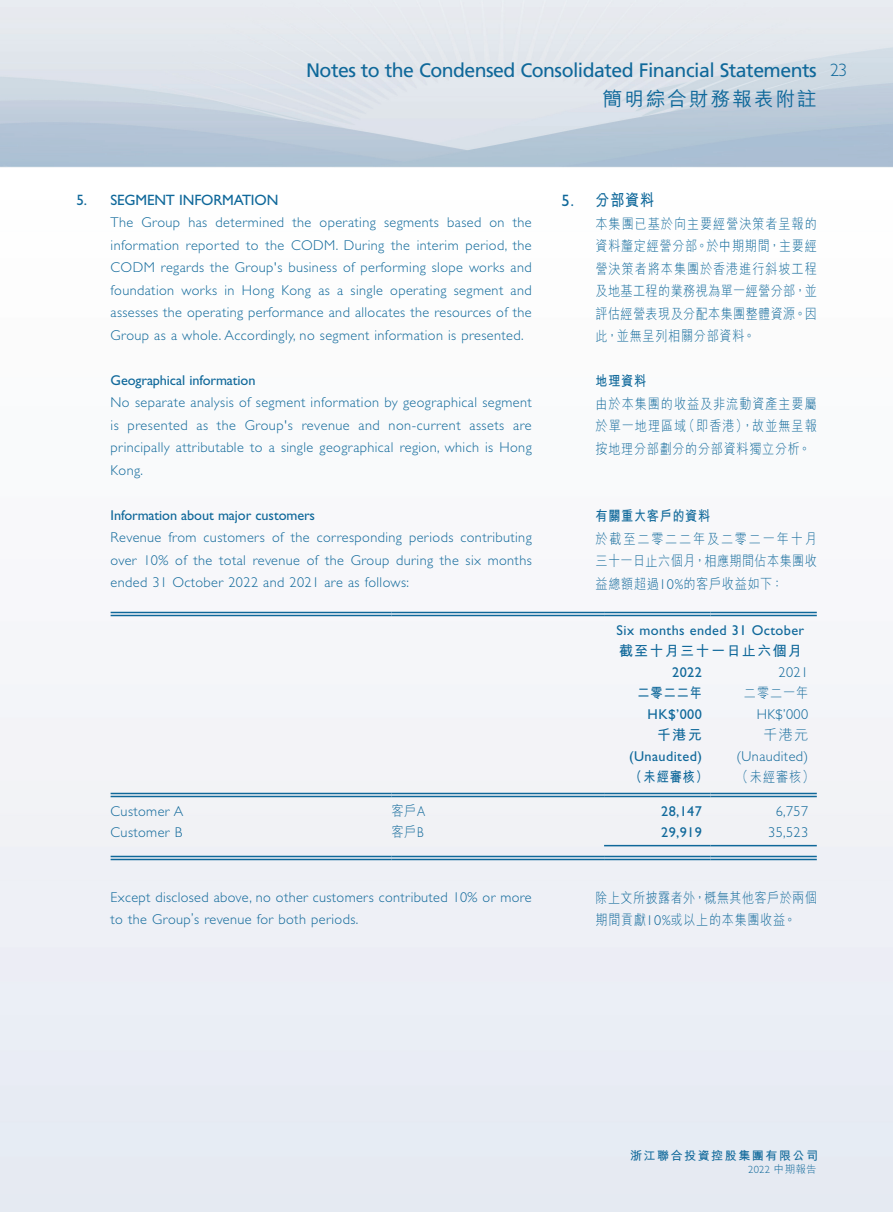
<style>
.page{position:relative;width:893px;height:1212px;background:#fff}
.page>*{position:absolute;margin:0;border:0;box-sizing:border-box;transform-origin:0 0}
.t1{font:19.5px "Frutiger LT Std";letter-spacing:-.025em;color:#0f689a}
.t2{font:19.5px "M Hei HK Medium E Ten B5 H";letter-spacing:.11em;color:#0f689a}
.t3{font:300 18px "Gill Sans Std";color:#0f689a}
.t4{font:16.5px "M Hei HK Bold E Ten B5 H";color:#0f689a;scale:.85 1}
.t5{font:15px "Gill Sans Std";letter-spacing:-.01em;color:#0f689a}
.t6{font:300 14.25px/22.5px "Gill Sans Std";letter-spacing:.03em;color:#0f689a;text-align:justify}
.t7{font:14.25px/22.5px "M Hei HK Light E Ten B5 H";letter-spacing:.06em;color:#0f689a;text-align:justify;scale:.85 1}
.t8{font:14.25px "Gill Sans Std";letter-spacing:-.005em;color:#0f689a}
.t9{font:14.25px/22.5px "M Hei HK Light E Ten B5 H";letter-spacing:.035em;color:#0f689a;scale:.85 1}
.t10{font:14.25px "Gill Sans Std";letter-spacing:.03em;color:#0f689a}
.t11{font:14.25px "M Hei HK Bold E Ten B5 H";letter-spacing:.08em;color:#0f689a;scale:.85 1}
.t12{font:14.25px "M Hei HK Bold E Ten B5 H";letter-spacing:.08em;color:#0f689a}
.t13{font:14.25px "M Hei HK Bold E Ten B5 H";letter-spacing:.06em;color:#0f689a;scale:.85 1}
.t14{font:14.25px "M Hei HK Light E Ten B5 H";letter-spacing:.06em;color:#0f689a}
.t15{font:12px "M Hei HK Bold E Ten B5 H";letter-spacing:.13em;color:#0f689a}
.t16{font:300 10.5px "Gill Sans Std";color:#0f689a}
.s1{font-family:"Gill Sans Std"}
.s2{font-family:"Gill Sans Std";font-weight:300}
.s3{font-family:"M Hei HK Light E Ten B5 H";font-weight:400}
</style>
<div class="page">
<img style="left:0;top:0;width:892px;height:1212px">
<hr style="left:111px;top:612px;width:280px;height:1px;background:#0f689a">
<hr style="left:111px;top:615px;width:280px;height:1px;background:#0f689a">
<hr style="left:391px;top:612px;width:213px;height:1px;background:#0f689a">
<hr style="left:391px;top:615px;width:213px;height:1px;background:#0f689a">
<hr style="left:604px;top:612px;width:106px;height:1px;background:#0f689a">
<hr style="left:604px;top:615px;width:106px;height:1px;background:#0f689a">
<hr style="left:710px;top:612px;width:106px;height:1px;background:#0f689a">
<hr style="left:710px;top:615px;width:106px;height:1px;background:#0f689a">
<hr style="left:111px;top:793px;width:280px;height:1px;background:#0f689a">
<hr style="left:111px;top:796px;width:280px;height:1px;background:#0f689a">
<hr style="left:391px;top:793px;width:213px;height:1px;background:#0f689a">
<hr style="left:391px;top:796px;width:213px;height:1px;background:#0f689a">
<hr style="left:604px;top:793px;width:106px;height:1px;background:#0f689a">
<hr style="left:604px;top:796px;width:106px;height:1px;background:#0f689a">
<hr style="left:710px;top:793px;width:106px;height:1px;background:#0f689a">
<hr style="left:710px;top:796px;width:106px;height:1px;background:#0f689a">
<hr style="left:604px;top:845px;width:106px;height:1px;background:#0f689a">
<hr style="left:710px;top:845px;width:106px;height:1px;background:#0f689a">
<hr style="left:111px;top:856px;width:280px;height:1px;background:#0f689a">
<hr style="left:111px;top:859px;width:280px;height:1px;background:#0f689a">
<hr style="left:391px;top:856px;width:213px;height:1px;background:#0f689a">
<hr style="left:391px;top:859px;width:213px;height:1px;background:#0f689a">
<hr style="left:604px;top:856px;width:106px;height:1px;background:#0f689a">
<hr style="left:604px;top:859px;width:106px;height:1px;background:#0f689a">
<hr style="left:710px;top:856px;width:106px;height:1px;background:#0f689a">
<hr style="left:710px;top:859px;width:106px;height:1px;background:#0f689a">
<h1 class="t1" style="left:306px;top:62px;width:512px">Notes to the Condensed Consolidated Financial Statements</h1>
<h1 class="t2" style="left:602px;top:91px;width:215px">簡明綜合財務報表附註</h1>
<p class="t3" style="left:830px;top:63px;width:19px">23</p>
<p class="t5" style="left:77px;top:194px;width:203px">5. SEGMENT INFORMATION</p>
<p class="t6" style="left:111px;top:213px;width:422px">The Group has determined the operating segments based on the information reported to the CODM. During the interim period, the CODM regards the Group's business of performing slope works and foundation works in Hong Kong as a single operating segment and assesses the operating performance and allocates the resources of the Group as a whole. Accordingly, no segment information is presented.</p>
<p class="t8" style="left:111px;top:375px;width:146px">Geographical information</p>
<p class="t6" style="left:111px;top:393px;width:422px">No separate analysis of segment information by geographical segment is presented as the Group's revenue and non-current assets are principally attributable to a single geographical region, which is Hong Kong.</p>
<p class="t8" style="left:111px;top:510px;width:206px">Information about major customers</p>
<p class="t6" style="left:111px;top:528px;width:422px">Revenue from customers of the corresponding periods contributing over 10% of the total revenue of the Group during the six months ended 31 October 2022 and 2021 are as follows:</p>
<p class="t4" style="left:561px;top:194px;width:110px"><span class="s1">5.</span> 分部資料</p>
<p class="t7" style="left:595px;top:214px;width:262px">本集團已基於向主要經營決策者呈報的資料釐定經營分部。於中期期間，主要經營決策者將本集團於香港進行斜坡工程及地基工程的業務視為單一經營分部，並評估經營表現及分配本集團整體資源。因此，並無呈列相關分部資料。</p>
<p class="t11" style="left:595px;top:376px;width:61px">地理資料</p>
<p class="t7" style="left:595px;top:394px;width:262px">由於本集團的收益及非流動資產主要屬於單一地理區域（即香港），故並無呈報按地理分部劃分的分部資料獨立分析。</p>
<p class="t13" style="left:595px;top:511px;width:136px">有關重大客戶的資料</p>
<p class="t7" style="left:595px;top:529px;width:262px">於截至二零二二年及二零二一年十月三十一日止六個月，相應期間佔本集團收益總額超過<span class="s2">10%</span>的客戶收益如下：</p>
<p class="t10" style="left:616px;top:625px;width:189px">Six months ended 31 October</p>
<p class="t12" style="left:618px;top:646px;width:185px">截至十月三十一日止六個月</p>
<p class="t8" style="left:672px;top:667px;width:31px">2022</p>
<p class="t6" style="left:778px;top:663px;width:31px">2021</p>
<p class="t11" style="left:637px;top:688px;width:77px">二零二二年</p>
<p class="t7" style="left:744px;top:684px;width:77px">二零二一年</p>
<p class="t8" style="left:647px;top:709px;width:56px">HK$’000</p>
<p class="t6" style="left:756px;top:705px;width:53px">HK$’000</p>
<p class="t12" style="left:657px;top:730px;width:46px">千港元</p>
<p class="t14" style="left:763px;top:730px;width:46px">千港元</p>
<p class="t10" style="left:629px;top:751px;width:74px">(Unaudited)</p>
<p class="t6" style="left:736px;top:747px;width:73px">(Unaudited)</p>
<p class="t11" style="left:630px;top:772px;width:93px">（未經審核）</p>
<p class="t7" style="left:736px;top:768px;width:93px">（未經審核）</p>
<p class="t6" style="left:111px;top:802px;width:74px">Customer A</p>
<p class="t7" style="left:391px;top:802px;width:41px">客戶<span class="s2">A</span></p>
<p class="t8" style="left:661px;top:806px;width:42px">28,147</p>
<p class="t6" style="left:775px;top:802px;width:34px">6,757</p>
<p class="t6" style="left:111px;top:823px;width:73px">Customer B</p>
<p class="t7" style="left:391px;top:823px;width:39px">客戶<span class="s2">B</span></p>
<p class="t8" style="left:661px;top:827px;width:42px">29,919</p>
<p class="t6" style="left:768px;top:823px;width:42px">35,523</p>
<p class="t6" style="left:111px;top:887px;width:422px">Except disclosed above, no other customers contributed 10% or more to the Group’s revenue for both periods.</p>
<p class="t9" style="left:595px;top:888px;width:262px">除上文所披露者外，概無其他客戶於兩個期間貢獻<span class="s2">10%</span>或以上的本集團收益。</p>
<p class="t15" style="left:630px;top:1151px;width:189px">浙江聯合投資控股集團有限公司</p>
<p class="t16" style="left:748px;top:1165px;width:70px">2022 <span class="s3">中期報告</span></p>
</div>
